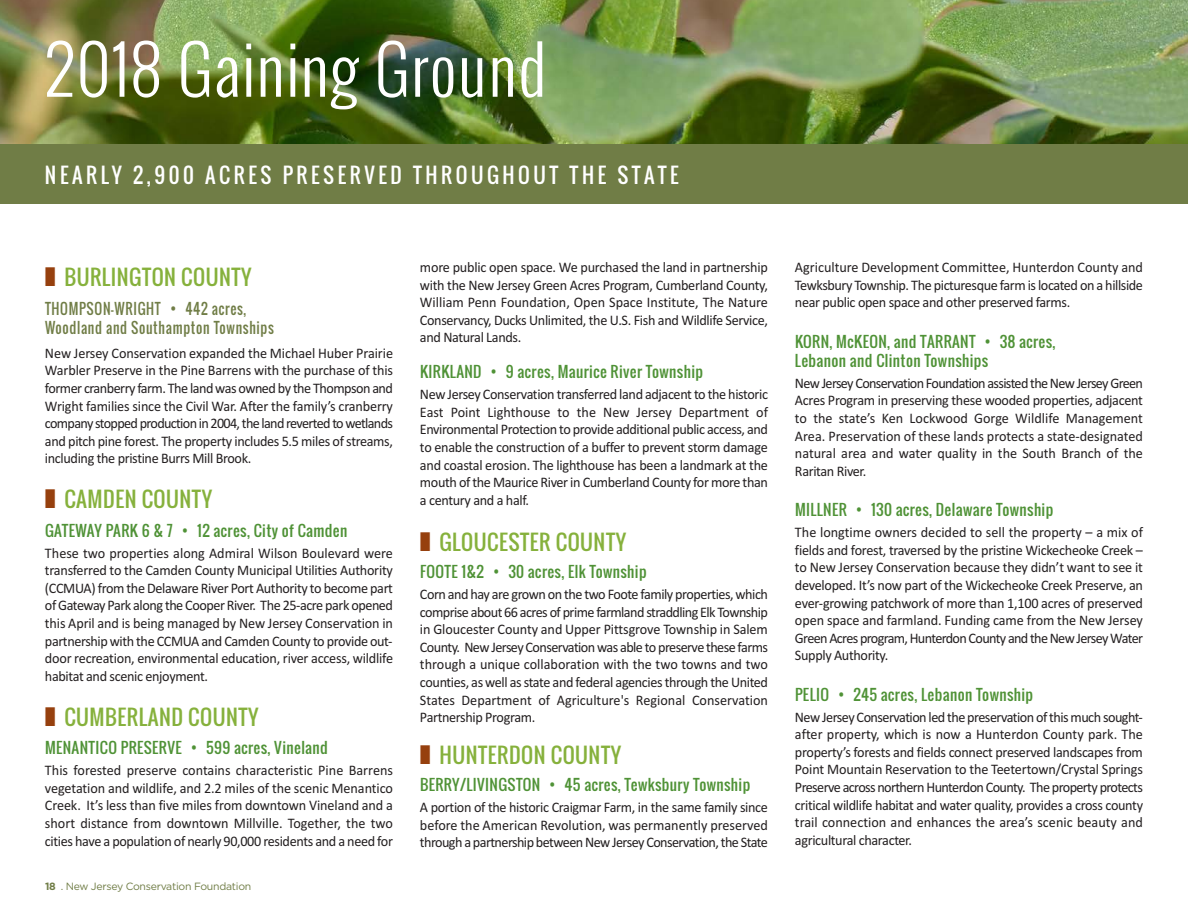
<style>
.page{position:relative;width:1188px;height:918px;background:#fff}
.page>*{position:absolute;margin:0;border:0;box-sizing:border-box;transform-origin:0 0}
.t1{font:300 66px "Oswald";letter-spacing:.025em;color:#fff}
.t2{font:21px "Oswald";letter-spacing:.025em;color:#86b13c}
.t3{font:21px "Oswald";letter-spacing:.175em;color:#fff}
.t4{font:15px/19.5px "Oswald";letter-spacing:.025em;color:#4f9236}
.t5{font:15px/19.5px "Oswald";letter-spacing:.05em;color:#707d46;scale:.9 1}
.t6{font:14.7px/17.5px "Calibri";letter-spacing:-.025em;color:#231f20;text-align:justify}
.t7{font:10.5px "Gotham";letter-spacing:-.025em;color:#707d46}
.s1{color:#96400e}
.s2{font-weight:700}
</style>
<div class="page">
<img style="left:0;top:0;width:1188px;height:144px">
<div style="left:0;top:144px;width:1188px;height:60px;background:#707d46"></div>
<p class="t1" style="left:45px;top:41px;width:503px">2018 Gaining Ground</p>
<p class="t3" style="left:45px;top:165px;width:635px">NEARLY 2,900 ACRES PRESERVED THROUGHOUT THE STATE</p>
<p class="t2" style="left:45px;top:268px;width:208px"><span class="s1">■</span> BURLINGTON COUNTY</p>
<p class="t5" style="left:45px;top:300px;width:256px">THOMPSON-WRIGHT • 442 acres,<br>Woodland and Southampton Townships</p>
<p class="t6" style="left:45px;top:345px;width:350px">New Jersey Conservation expanded the Michael Huber Prairie Warbler Preserve in the Pine Barrens with the purchase of this former cranberry farm. The land was owned by the Thompson and Wright families since the Civil War. After the family’s cranberry company stopped production in 2004, the land reverted to wetlands and pitch pine forest. The property includes 5.5 miles of streams, including the pristine Burrs Mill Brook.</p>
<p class="t2" style="left:45px;top:490px;width:169px"><span class="s1">■</span> CAMDEN COUNTY</p>
<p class="t4" style="left:45px;top:522px;width:304px">GATEWAY PARK 6 &amp; 7 • 12 acres, City of Camden</p>
<p class="t6" style="left:45px;top:545px;width:350px">These two properties along Admiral Wilson Boulevard were transferred to the Camden County Municipal Utilities Authority (CCMUA) from the Delaware River Port Authority to become part of Gateway Park along the Cooper River. The 25-acre park opened this April and is being managed by New Jersey Conservation in partnership with the CCMUA and Camden County to provide out&shy;door recreation, environmental education, river access, wildlife habitat and scenic enjoyment.</p>
<p class="t2" style="left:45px;top:708px;width:215px"><span class="s1">■</span> CUMBERLAND COUNTY</p>
<p class="t4" style="left:45px;top:740px;width:284px">MENANTICO PRESERVE • 599 acres, Vineland</p>
<p class="t6" style="left:45px;top:763px;width:350px">This forested preserve contains characteristic Pine Barrens vegetation and wildlife, and 2.2 miles of the scenic Menantico Creek. It’s less than five miles from downtown Vineland and a short distance from downtown Millville. Together, the two cities have a population of nearly 90,000 residents and a need for</p>
<p class="t7" style="left:45px;top:883px;width:208px"><span class="s2">18</span> . New Jersey Conservation Foundation</p>
<p class="t6" style="left:420px;top:260px;width:350px">more public open space. We purchased the land in partnership with the New Jersey Green Acres Program, Cumberland County, William Penn Foundation, Open Space Institute, The Nature Conservancy, Ducks Unlimited, the U.S. Fish and Wildlife Service, and Natural Lands.</p>
<p class="t4" style="left:420px;top:364px;width:285px">KIRKLAND • 9 acres, Maurice River Township</p>
<p class="t6" style="left:420px;top:387px;width:350px">New Jersey Conservation transferred land adjacent to the historic East Point Lighthouse to the New Jersey Department of Environmental Protection to provide additional public access, and to enable the construction of a buffer to prevent storm damage and coastal erosion. The lighthouse has been a landmark at the mouth of the Maurice River in Cumberland County for more than a century and a half.</p>
<p class="t2" style="left:420px;top:533px;width:208px"><span class="s1">■</span> GLOUCESTER COUNTY</p>
<p class="t4" style="left:420px;top:563px;width:228px">FOOTE 1&amp;2 • 30 acres, Elk Township</p>
<p class="t6" style="left:420px;top:587px;width:350px">Corn and hay are grown on the two Foote family properties, which comprise about 66 acres of prime farmland straddling Elk Township in Gloucester County and Upper Pittsgrove Township in Salem County. New Jersey Conservation was able to preserve these farms through a unique collaboration with the two towns and two counties, as well as state and federal agencies through the United States Department of Agriculture's Regional Conservation Partnership Program.</p>
<p class="t2" style="left:420px;top:746px;width:203px"><span class="s1">■</span> HUNTERDON COUNTY</p>
<p class="t4" style="left:420px;top:776px;width:332px">BERRY/LIVINGSTON • 45 acres, Tewksbury Township</p>
<p class="t6" style="left:420px;top:800px;width:350px">A portion of the historic Craigmar Farm, in the same family since before the American Revolution, was permanently preserved through a partnership between New Jersey Conservation, the State</p>
<p class="t6" style="left:795px;top:260px;width:350px">Agriculture Development Committee, Hunterdon County and Tewksbury Township. The picturesque farm is located on a hillside near public open space and other preserved farms.</p>
<p class="t4" style="left:795px;top:333px;width:262px">KORN, McKEON, and TARRANT • 38 acres,<br>Lebanon and Clinton Townships</p>
<p class="t6" style="left:795px;top:375px;width:350px">New Jersey Conservation Foundation assisted the New Jersey Green Acres Program in preserving these wooded properties, adjacent to the state’s Ken Lockwood Gorge Wildlife Management Area. Preservation of these lands protects a state-designated natural area and water quality in the South Branch of the Raritan River.</p>
<p class="t4" style="left:795px;top:502px;width:260px">MILLNER • 130 acres, Delaware Township</p>
<p class="t6" style="left:795px;top:525px;width:350px">The longtime owners decided to sell the property – a mix of fields and forest, traversed by the pristine Wickecheoke Creek – to New Jersey Conservation because they didn’t want to see it developed. It’s now part of the Wickecheoke Creek Preserve, an ever-growing patchwork of more than 1,100 acres of preserved open space and farmland. Funding came from the New Jersey Green Acres program, Hunterdon County and the New Jersey Water Supply Authority.</p>
<p class="t4" style="left:795px;top:686px;width:240px">PELIO • 245 acres, Lebanon Township</p>
<p class="t6" style="left:795px;top:709px;width:350px">New Jersey Conservation led the preservation of this much sought&shy;after property, which is now a Hunterdon County park. The property’s forests and fields connect preserved landscapes from Point Mountain Reservation to the Teetertown/Crystal Springs Preserve across northern Hunterdon County. The property protects critical wildlife habitat and water quality, provides a cross county trail connection and enhances the area’s scenic beauty and agricultural character.</p>
</div>
